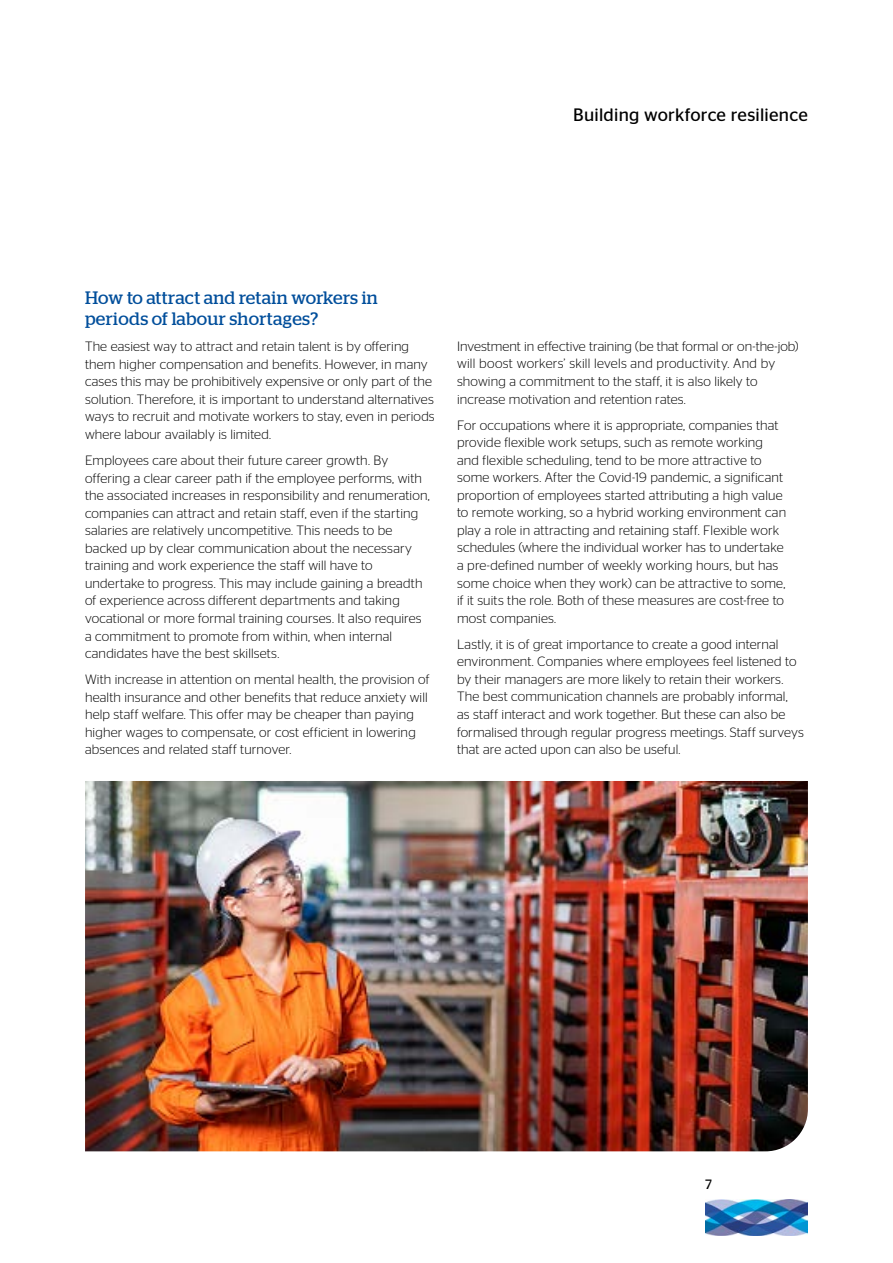
<style>
.page{position:relative;width:893px;height:1263px;background:#fff}
.page>*{position:absolute;margin:0;border:0;box-sizing:border-box;transform-origin:0 0}
.t1{font:18px/21.6px "Stag";letter-spacing:.02em;color:#004e9b}
.t2{font:18px "Stag Sans";letter-spacing:.01em;color:#000}
.t3{font:300 13.5px/17.5px "Stag Sans";letter-spacing:.01em;color:#000}
.t4{font:13.5px "Stag Sans";color:#000}
</style>
<div class="page">
<img style="left:85px;top:781px;width:723px;height:370px">
<img style="left:705px;top:1199px;width:103px;height:37px">
<h1 class="t2" style="left:573px;top:104px;width:236px">Building workforce resilience</h1>
<h1 class="t1" style="left:85px;top:286px;width:294px">How to attract and retain workers in periods of labour shortages?</h1>
<p class="t3" style="left:85px;top:338px;width:351px">The easiest way to attract and retain talent is by offering them higher compensation and benefits. However, in many cases this may be prohibitively expensive or only part of the solution. Therefore, it is important to understand alternatives ways to recruit and motivate workers to stay, even in periods where labour availably is limited.</p>
<p class="t3" style="left:85px;top:451px;width:346px">Employees care about their future career growth. By offering a clear career path if the employee performs, with the associated increases in responsibility and renumeration, companies can attract and retain staff, even if the starting salaries are relatively uncompetitive. This needs to be backed up by clear communication about the necessary training and work experience the staff will have to undertake to progress. This may include gaining a breadth of experience across different departments and taking vocational or more formal training courses. It also requires a commitment to promote from within, when internal candidates have the best skillsets.</p>
<p class="t3" style="left:85px;top:670px;width:346px">With increase in attention on mental health, the provision of health insurance and other benefits that reduce anxiety will help staff welfare. This offer may be cheaper than paying higher wages to compensate, or cost efficient in lowering absences and related staff turnover.</p>
<p class="t3" style="left:457px;top:337px;width:343px">Investment in effective training (be that formal or on-the-job) will boost workers’ skill levels and productivity. And by showing a commitment to the staff, it is also likely to increase motivation and retention rates.</p>
<p class="t3" style="left:457px;top:416px;width:331px">For occupations where it is appropriate, companies that provide flexible work setups, such as remote working and flexible scheduling, tend to be more attractive to some workers. After the Covid-19 pandemic, a significant proportion of employees started attributing a high value to remote working, so a hybrid working environment can play a role in attracting and retaining staff. Flexible work schedules (where the individual worker has to undertake a pre-defined number of weekly working hours, but has some choice when they work) can be attractive to some, if it suits the role. Both of these measures are cost-free to most companies.</p>
<p class="t3" style="left:457px;top:635px;width:348px">Lastly, it is of great importance to create a good internal environment. Companies where employees feel listened to by their managers are more likely to retain their workers.<br>The best communication channels are probably informal,<br>as staff interact and work together. But these can also be formalised through regular progress meetings. Staff surveys that are acted upon can also be useful.</p>
<p class="t4" style="left:705px;top:1176px;width:8px">7</p>
</div>
